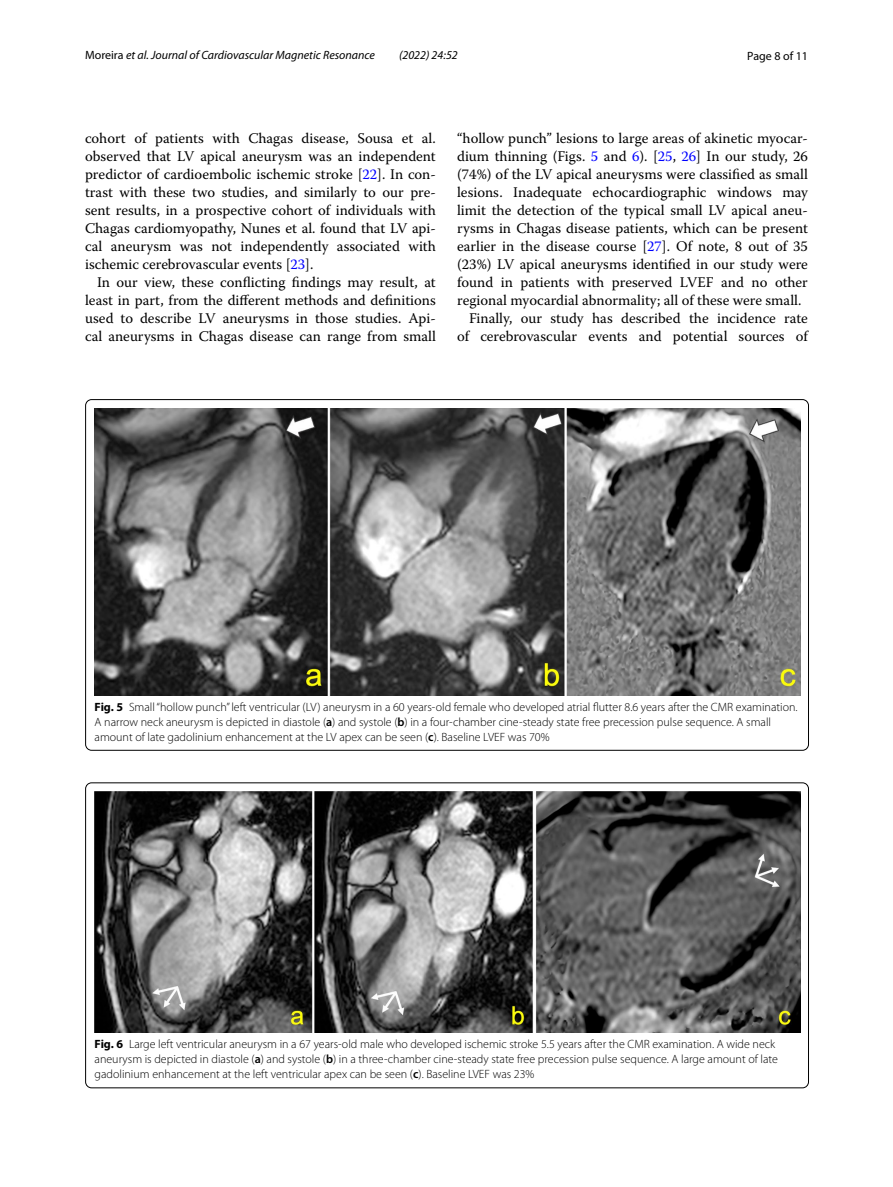
<style>
.page{position:relative;width:893px;height:1187px;background:#fff}
.page>*{position:absolute;margin:0;border:0;box-sizing:border-box;transform-origin:0 0}
.t1{font:14.7px/18px "Warnock Pro";color:#000;text-align:justify}
.t2{font:300 12px/15px "Myriad Pro";color:#000}
.t3{font:italic 12px "Myriad Pro";color:#000}
.t4{font:12px "Myriad Pro";color:#000}
.s1{font-style:normal}
.s2{color:#00f}
.s3{font-weight:700}
.s4{font-weight:600}
</style>
<div class="page">
<img style="left:94px;top:408px;width:706px;height:287px">
<img style="left:94px;top:791px;width:706px;height:241px">
<p class="t3" style="left:85px;top:48px;width:291px"><span class="s1">Moreira</span> et al. Journal of Cardiovascular Magnetic Resonance</p>
<p class="t3" style="left:399px;top:48px;width:60px">(2022) 24:52</p>
<p class="t4" style="left:747px;top:48px;width:62px">Page 8 of 11</p>
<p class="t1" style="left:85px;top:128px;width:352px">cohort of patients with Chagas disease, Sousa et al. observed that LV apical aneurysm was an independent predictor of cardioembolic ischemic stroke [<span class="s2">22</span>]. In con&shy;trast with these two studies, and similarly to our pre&shy;sent results, in a prospective cohort of individuals with Chagas cardiomyopathy, Nunes et al. found that LV api&shy;cal aneurysm was not independently associated with ischemic cerebrovascular events [<span class="s2">23</span>].</p>
<p class="t1" style="left:85px;top:272px;width:352px;text-indent:12px">In our view, these conflicting findings may result, at least in part, from the different methods and definitions used to describe LV aneurysms in those studies. Api&shy;cal aneurysms in Chagas disease can range from small</p>
<p class="t1" style="left:457px;top:128px;width:352px">“hollow punch” lesions to large areas of akinetic myocar-</p>
<p class="t1" style="left:457px;top:146px;width:352px">dium thinning (Figs. <span class="s2">5</span> and <span class="s2">6</span>). [<span class="s2">25</span>, <span class="s2">26</span>] In our study, 26</p>
<p class="t1" style="left:457px;top:164px;width:352px">(74%) of the LV apical aneurysms were classified as small</p>
<p class="t1" style="left:457px;top:182px;width:352px">lesions. Inadequate echocardiographic windows may</p>
<p class="t1" style="left:457px;top:200px;width:352px">limit the detection of the typical small LV apical aneu-</p>
<p class="t1" style="left:457px;top:218px;width:352px">rysms in Chagas disease patients, which can be present</p>
<p class="t1" style="left:457px;top:236px;width:352px">earlier in the disease course [<span class="s2">27</span>]. Of note, 8 out of 35</p>
<p class="t1" style="left:457px;top:254px;width:352px">(23%) LV apical aneurysms identified in our study were</p>
<p class="t1" style="left:457px;top:272px;width:352px">found in patients with preserved LVEF and no other</p>
<p class="t1" style="left:457px;top:290px;width:346px">regional myocardial abnormality; all of these were small.</p>
<p class="t1" style="left:469px;top:308px;width:340px">Finally, our study has described the incidence rate</p>
<p class="t1" style="left:457px;top:326px;width:352px">of cerebrovascular events and potential sources of</p>
<p class="t2" style="left:95px;top:699px;width:704px"><span class="s3">Fig. 5</span> Small “hollow punch” left ventricular (LV) aneurysm in a 60 years-old female who developed atrial flutter 8.6 years after the CMR examination.<br>A narrow neck aneurysm is depicted in diastole (<span class="s4">a</span>) and systole (<span class="s4">b</span>) in a four-chamber cine-steady state free precession pulse sequence. A small amount of late gadolinium enhancement at the LV apex can be seen (<span class="s4">c</span>). Baseline LVEF was 70%</p>
<p class="t2" style="left:95px;top:1036px;width:685px"><span class="s3">Fig. 6</span> Large left ventricular aneurysm in a 67 years-old male who developed ischemic stroke 5.5 years after the CMR examination. A wide neck aneurysm is depicted in diastole (<span class="s4">a</span>) and systole (<span class="s4">b</span>) in a three-chamber cine-steady state free precession pulse sequence. A large amount of late gadolinium enhancement at the left ventricular apex can be seen (<span class="s4">c</span>). Baseline LVEF was 23%</p>
</div>
